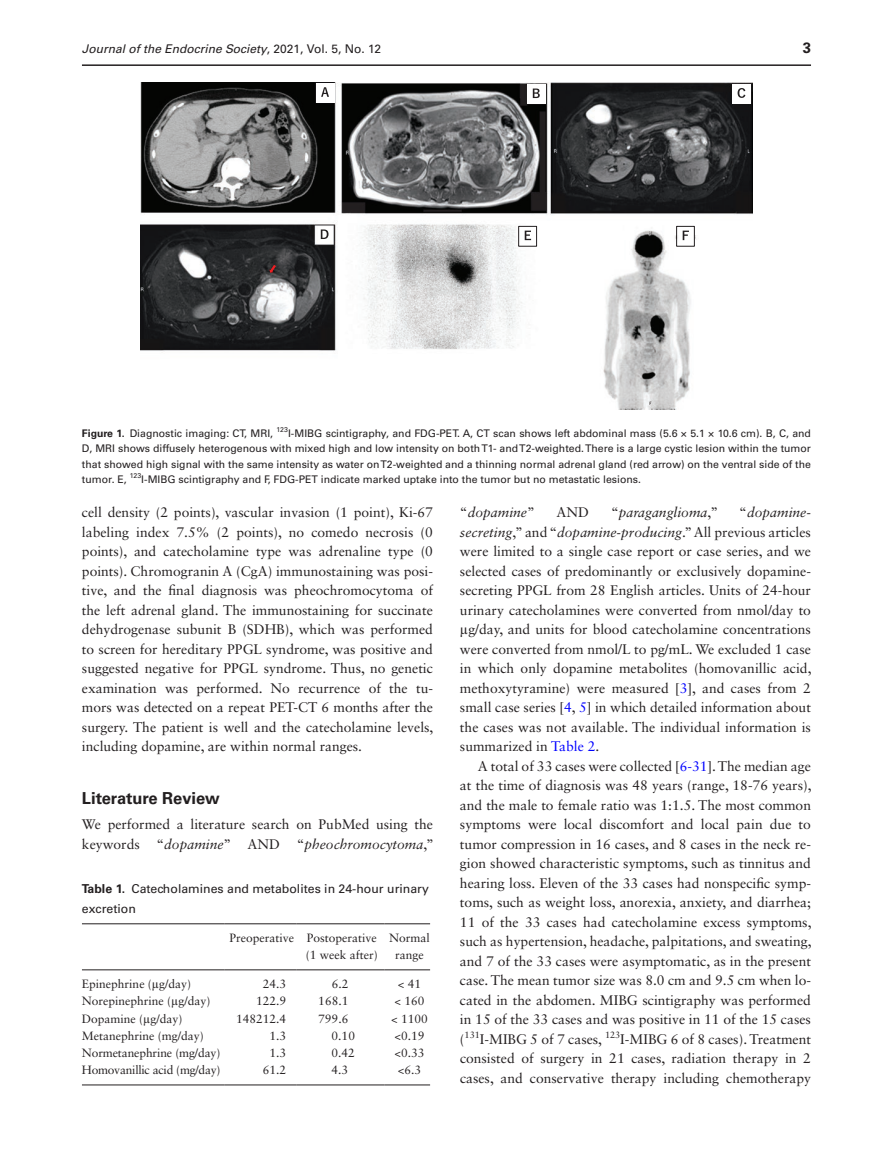
<style>
.page{position:relative;width:893px;height:1174px;background:#fff}
.page>*{position:absolute;margin:0;border:0;box-sizing:border-box;transform-origin:0 0}
.t1{font:700 16.5px "Univers LT Std";color:#231f20}
.t2{font:700 15px "Univers LT Std";color:#231f20}
.t3{font:13.8px/19.5px "Sabon LT Std";color:#231f20;text-align:justify}
.t4{font:italic 13.8px "Sabon LT Std";color:#231f20}
.t5{font:12.3px/19.5px "Univers LT Std";color:#231f20}
.t6{font:12px/17.2px "Sabon LT Std";color:#231f20;text-align:right}
.t7{font:italic 12px "Univers LT Std";color:#231f20}
.t8{font:12px "Sabon LT Std";letter-spacing:-.02em;color:#231f20}
.t9{font:10.5px/15.3px "Univers LT Std";color:#231f20;text-align:justify}
.t10{font:9.15px "Sabon LT Std";color:#231f20}
.s1{font-style:normal}
.s2{font-weight:700}
.s3{font-style:italic}
.s4{font-family:"Gandhari Unicode"}
.s5{color:#00f}
.s6{font-size:13.8px}
</style>
<div class="page">
<hr style="left:82px;top:64px;width:729px;height:2px;background:#231f20">
<img style="left:140px;top:82px;width:612px;height:328px">
<div style="left:316px;top:83px;width:18px;height:20px;background:#fff"></div>
<svg style="left:321px;top:87px;width:8px;height:10px"></svg>
<div style="left:518px;top:226px;width:19px;height:20px;border:1px solid #231f20"></div>
<svg style="left:525px;top:231px;width:6px;height:9px"></svg>
<div style="left:676px;top:226px;width:19px;height:20px;border:1px solid #231f20"></div>
<svg style="left:683px;top:231px;width:6px;height:9px"></svg>
<div style="left:732px;top:84px;width:19px;height:20px;background:#fff"></div>
<svg style="left:738px;top:88px;width:7px;height:10px"></svg>
<svg style="left:269px;top:265px;width:7px;height:8px"></svg>
<svg style="left:321px;top:229px;width:7px;height:10px"></svg>
<div style="left:527px;top:84px;width:18px;height:20px;background:#fff"></div>
<svg style="left:533px;top:88px;width:7px;height:10px"></svg>
<hr style="left:82px;top:923px;width:142px;height:1px;background:#231f20">
<hr style="left:224px;top:923px;width:72px;height:1px;background:#231f20">
<hr style="left:296px;top:923px;width:88px;height:1px;background:#231f20">
<hr style="left:384px;top:923px;width:46px;height:1px;background:#231f20">
<hr style="left:82px;top:969px;width:142px;height:1px;background:#231f20">
<hr style="left:224px;top:969px;width:72px;height:1px;background:#231f20">
<hr style="left:296px;top:969px;width:88px;height:1px;background:#231f20">
<hr style="left:384px;top:969px;width:46px;height:1px;background:#231f20">
<hr style="left:82px;top:1084px;width:142px;height:1px;background:#231f20">
<hr style="left:224px;top:1084px;width:72px;height:1px;background:#231f20">
<hr style="left:296px;top:1084px;width:88px;height:1px;background:#231f20">
<hr style="left:384px;top:1084px;width:46px;height:1px;background:#231f20">
<p class="t7" style="left:82px;top:42px;width:301px">Journal of the Endocrine Society<span class="s1">, 2021, Vol. 5, No. 12</span></p>
<p class="t2" style="left:803px;top:39px;width:10px">3</p>
<p class="t9" style="left:82px;top:425px;width:731px"><span class="s2">Figure 1.</span> Diagnostic imaging: CT, MRI, <sup>123</sup>I-MIBG scintigraphy, and FDG-PET. A, CT scan shows left abdominal mass (5.6 × 5.1 × 10.6 cm). B, C, and D, MRI shows diffusely heterogenous with mixed high and low intensity on both T1- and T2-weighted. There is a large cystic lesion within the tumor that showed high signal with the same intensity as water on T2-weighted and a thinning normal adrenal gland (red arrow) on the ventral side of the tumor. E, <sup>123</sup>I-MIBG scintigraphy and F, FDG-PET indicate marked uptake into the tumor but no metastatic lesions.</p>
<p class="t3" style="left:82px;top:502px;width:353px">cell density (2 points), vascular invasion (1 point), Ki-67 labeling index 7.5% (2 points), no comedo necrosis (0 points), and catecholamine type was adrenaline type (0 points). Chromogranin A (CgA) immunostaining was posi&shy;tive, and the final diagnosis was pheochromocytoma of the left adrenal gland. The immunostaining for succinate dehydrogenase subunit B (SDHB), which was performed to screen for hereditary PPGL syndrome, was positive and suggested negative for PPGL syndrome. Thus, no genetic examination was performed. No recurrence of the tu&shy;mors was detected on a repeat PET-CT 6 months after the surgery. The patient is well and the catecholamine levels, including dopamine, are within normal ranges.</p>
<p class="t1" style="left:82px;top:788px;width:140px">Literature Review</p>
<p class="t3" style="left:82px;top:814px;width:354px">We performed a literature search on PubMed using the keywords “<span class="s3">dopamine</span>” AND “<span class="s3">pheochromocytoma</span>,”</p>
<p class="t5" style="left:82px;top:879px;width:348px"><span class="s2">Table 1.</span> Catecholamines and metabolites in 24-hour urinary excretion</p>
<p class="t6" style="left:229px;top:929px;width:150px">Preoperative Postoperative (1 week after)</p>
<p class="t6" style="left:389px;top:929px;width:42px;text-align:center">Normal range</p>
<p class="t6" style="left:82px;top:975px;width:111px">Epinephrine (<span class="s4">μ</span>g/day)</p>
<p class="t6" style="left:263px;top:975px;width:25px">24.3</p>
<p class="t6" style="left:332px;top:975px;width:18px">6.2</p>
<p class="t6" style="left:398px;top:975px;width:25px">&lt; 41</p>
<p class="t6" style="left:82px;top:992px;width:130px">Norepinephrine (<span class="s4">μ</span>g/day)</p>
<p class="t6" style="left:256px;top:992px;width:32px">122.9</p>
<p class="t6" style="left:318px;top:992px;width:32px">168.1</p>
<p class="t6" style="left:394px;top:992px;width:32px">&lt; 160</p>
<p class="t6" style="left:82px;top:1009px;width:102px">Dopamine (<span class="s4">μ</span>g/day)</p>
<p class="t6" style="left:236px;top:1009px;width:52px">148212.4</p>
<p class="t6" style="left:318px;top:1009px;width:32px">799.6</p>
<p class="t6" style="left:391px;top:1009px;width:38px">&lt; 1100</p>
<p class="t6" style="left:82px;top:1027px;width:123px">Metanephrine (mg/day)</p>
<p class="t6" style="left:269px;top:1027px;width:18px">1.3</p>
<p class="t6" style="left:332px;top:1027px;width:25px">0.10</p>
<p class="t6" style="left:394px;top:1027px;width:32px">&lt;0.19</p>
<p class="t6" style="left:82px;top:1044px;width:140px">Normetanephrine (mg/day)</p>
<p class="t6" style="left:269px;top:1044px;width:18px">1.3</p>
<p class="t6" style="left:332px;top:1044px;width:25px">0.42</p>
<p class="t6" style="left:394px;top:1044px;width:32px">&lt;0.33</p>
<p class="t8" style="left:82px;top:1063px;width:140px">Homovanillic acid (mg/day)</p>
<p class="t6" style="left:263px;top:1061px;width:25px">61.2</p>
<p class="t6" style="left:332px;top:1061px;width:18px">4.3</p>
<p class="t6" style="left:398px;top:1061px;width:25px">&lt;6.3</p>
<p class="t3" style="left:460px;top:502px;width:353px;text-indent:279px">“<span class="s3">dopamine&shy;secreting</span>,” and “<span class="s3">dopamine-producing</span>.” All previous articles were limited to a single case report or case series, and we selected cases of predominantly or exclusively dopamine&shy;secreting PPGL from 28 English articles. Units of 24-hour urinary catecholamines were converted from nmol/day to <span class="s4">μ</span>g/day, and units for blood catecholamine concentrations were converted from nmol/L to pg/mL. We excluded 1 case in which only dopamine metabolites (homovanillic acid, methoxytyramine) were measured [<span class="s5">3</span>], and cases from 2 small case series [<span class="s5">4</span>, <span class="s5">5</span>] in which detailed information about the cases was not available. The individual information is summarized in <span class="s5">Table 2</span>.</p>
<p class="t3" style="left:460px;top:756px;width:353px;text-indent:18px">A total of 33 cases were collected [<span class="s5">6-31</span>]. The median age at the time of diagnosis was 48 years (range, 18-76 years), and the male to female ratio was 1:1.5. The most common symptoms were local discomfort and local pain due to tumor compression in 16 cases, and 8 cases in the neck re&shy;gion showed characteristic symptoms, such as tinnitus and hearing loss. Eleven of the 33 cases had nonspecific symp&shy;toms, such as weight loss, anorexia, anxiety, and diarrhea; 11 of the 33 cases had catecholamine excess symptoms, such as hypertension, headache, palpitations, and sweating, and 7 of the 33 cases were asymptomatic, as in the present case. The mean tumor size was 8.0 cm and 9.5 cm when lo&shy;cated in the abdomen. MIBG scintigraphy was performed in 15 of the 33 cases and was positive in 11 of the 15 cases</p>
<p class="t10" style="left:460px;top:1029px;width:21px"><span class="s6">(</span>131</p>
<p class="t3" style="left:480px;top:1029px;width:124px">I-MIBG 5 of 7 cases,</p>
<p class="t10" style="left:605px;top:1029px;width:17px">123</p>
<p class="t4" style="left:460px;top:504px;width:76px"><span class="s1">“</span>dopamine<span class="s1">”</span></p>
<p class="t3" style="left:556px;top:502px;width:34px">AND</p>
<p class="t4" style="left:611px;top:504px;width:108px"><span class="s1">“</span>paraganglioma<span class="s1">,”</span></p>
<p class="t3" style="left:460px;top:1029px;width:353px;text-indent:160px">I-MIBG 6 of 8 cases). Treatment consisted of surgery in 21 cases, radiation therapy in 2 cases, and conservative therapy including chemotherapy</p>
</div>
